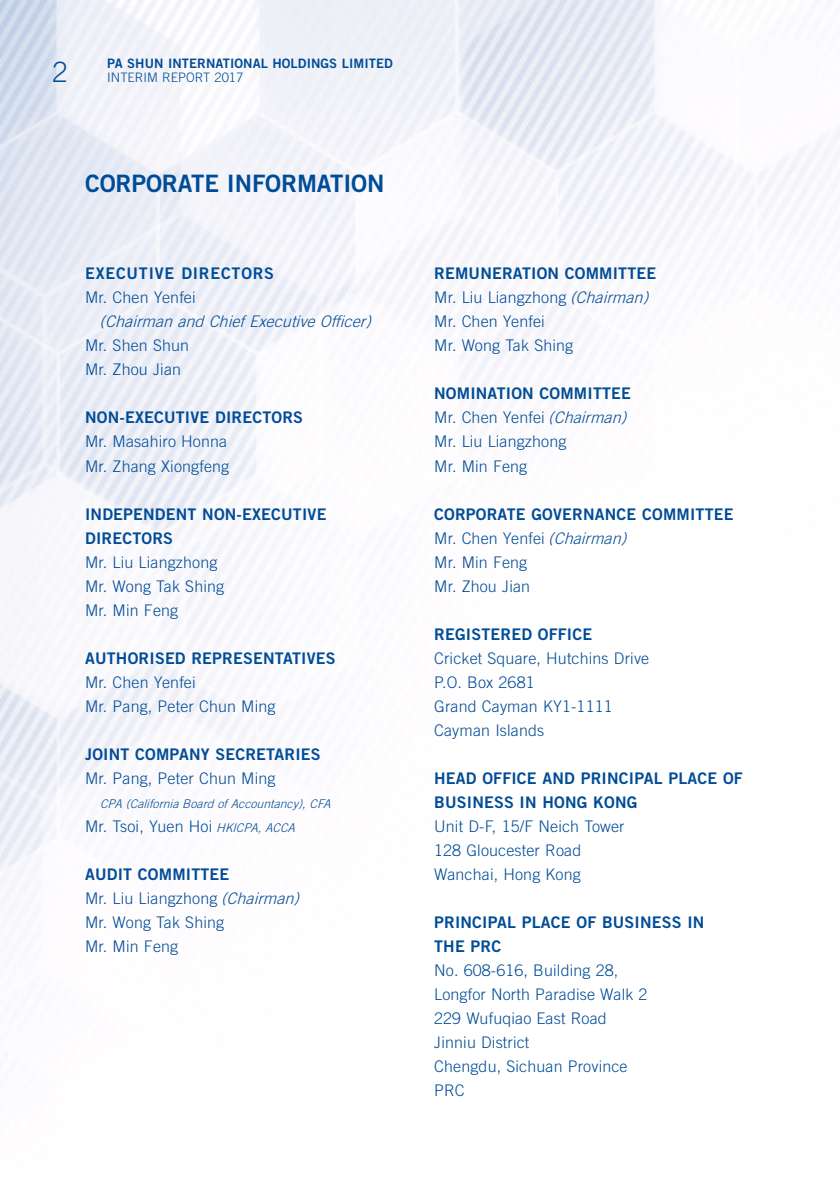
<style>
.page{position:relative;width:840px;height:1191px;background:#fff}
.page>*{position:absolute;margin:0;border:0;box-sizing:border-box;transform-origin:0 0}
.t1{font:300 28px "Trade Gothic LT Std";color:#004c97}
.Heading_1{font:24px "Trade Gothic LT Std Bd 2";letter-spacing:-.005em;color:#004c97}
.Body_Text{font:300 16px "Trade Gothic LT Std";letter-spacing:.01em;color:#004c97}
.Body_Text-2{font:16px/24px "Trade Gothic LT Std Bd 2";letter-spacing:.01em;color:#004c97}
.Body_Text-3{font:italic 300 16px "Trade Gothic LT Std";color:#004c97}
.Heading_2{font:16px "Trade Gothic LT Std Bd 2";letter-spacing:.05em;color:#004c97}
.Body_Text-4{font:13px "Trade Gothic LT Std Bd 2";letter-spacing:.005em;color:#004c97}
.Body_Text-5{font:300 13px "Trade Gothic LT Std";letter-spacing:.005em;color:#004c97}
.Body_Text-6{font:italic 300 12px "Trade Gothic LT Std";color:#004c97}
.s1{font-style:italic;font-size:12px}
.s2{font-style:italic}
</style>
<div class="page">
<img style="left:0;top:0;width:839px;height:904px">
<p class="t1" style="left:52px;top:55px;width:17px">2</p>
<p class="Body_Text-4" style="left:107px;top:56px;width:287px">PA SHUN INTERNATIONAL HOLDINGS LIMITED</p>
<p class="Body_Text-5" style="left:107px;top:70px;width:138px">INTERIM REPORT 2017</p>
<p class="Heading_1" style="left:85px;top:168px;width:301px">CORPORATE INFORMATION</p>
<p class="Heading_2" style="left:85px;top:264px;width:190px">EXECUTIVE DIRECTORS</p>
<p class="Body_Text" style="left:85px;top:288px;width:112px">Mr. Chen Yenfei</p>
<p class="Body_Text-3" style="left:100px;top:312px;width:277px">(Chairman and Chief Executive Officer)</p>
<p class="Body_Text" style="left:85px;top:336px;width:105px">Mr. Shen Shun</p>
<p class="Body_Text" style="left:85px;top:360px;width:97px">Mr. Zhou Jian</p>
<p class="Body_Text-2" style="left:85px;top:405px;width:219px">NON-EXECUTIVE DIRECTORS</p>
<p class="Body_Text" style="left:85px;top:432px;width:143px">Mr. Masahiro Honna</p>
<p class="Body_Text" style="left:85px;top:456px;width:145px">Mr. Zhang Xiongfeng</p>
<p class="Body_Text-2" style="left:85px;top:501px;width:243px">INDEPENDENT NON-EXECUTIVE<br>DIRECTORS</p>
<p class="Body_Text" style="left:85px;top:552px;width:134px">Mr. Liu Liangzhong</p>
<p class="Body_Text" style="left:85px;top:576px;width:140px">Mr. Wong Tak Shing</p>
<p class="Body_Text" style="left:85px;top:600px;width:95px">Mr. Min Feng</p>
<p class="Body_Text-2" style="left:85px;top:645px;width:252px">AUTHORISED REPRESENTATIVES</p>
<p class="Body_Text" style="left:85px;top:672px;width:112px">Mr. Chen Yenfei</p>
<p class="Body_Text" style="left:85px;top:696px;width:192px">Mr. Pang, Peter Chun Ming</p>
<p class="Body_Text-2" style="left:85px;top:741px;width:237px">JOINT COMPANY SECRETARIES</p>
<p class="Body_Text" style="left:85px;top:768px;width:192px">Mr. Pang, Peter Chun Ming</p>
<p class="Body_Text-6" style="left:100px;top:796px;width:235px">CPA (California Board of Accountancy), CFA</p>
<p class="Body_Text" style="left:85px;top:816px;width:215px">Mr. Tsoi, Yuen Hoi <span class="s1">HKICPA,ACCA</span></p>
<p class="Body_Text-2" style="left:85px;top:861px;width:146px">AUDIT COMMITTEE</p>
<p class="Body_Text" style="left:85px;top:888px;width:220px">Mr. Liu Liangzhong <span class="s2">(Chairman)</span></p>
<p class="Body_Text" style="left:85px;top:912px;width:140px">Mr. Wong Tak Shing</p>
<p class="Body_Text" style="left:85px;top:936px;width:95px">Mr. Min Feng</p>
<p class="Body_Text-2" style="left:434px;top:261px;width:223px">REMUNERATION COMMITTEE</p>
<p class="Body_Text" style="left:434px;top:288px;width:220px">Mr. Liu Liangzhong <span class="s2">(Chairman)</span></p>
<p class="Body_Text" style="left:434px;top:312px;width:112px">Mr. Chen Yenfei</p>
<p class="Body_Text" style="left:434px;top:336px;width:140px">Mr. Wong Tak Shing</p>
<p class="Body_Text-2" style="left:434px;top:381px;width:198px">NOMINATION COMMITTEE</p>
<p class="Body_Text" style="left:434px;top:408px;width:198px">Mr. Chen Yenfei <span class="s2">(Chairman)</span></p>
<p class="Body_Text" style="left:434px;top:432px;width:134px">Mr. Liu Liangzhong</p>
<p class="Body_Text" style="left:434px;top:456px;width:95px">Mr. Min Feng</p>
<p class="Body_Text-2" style="left:434px;top:501px;width:301px">CORPORATE GOVERNANCE COMMITTEE</p>
<p class="Body_Text" style="left:434px;top:528px;width:198px">Mr. Chen Yenfei <span class="s2">(Chairman)</span></p>
<p class="Body_Text" style="left:434px;top:552px;width:95px">Mr. Min Feng</p>
<p class="Body_Text" style="left:434px;top:576px;width:97px">Mr. Zhou Jian</p>
<p class="Body_Text-2" style="left:434px;top:621px;width:159px">REGISTERED OFFICE</p>
<p class="Body_Text" style="left:434px;top:648px;width:216px">Cricket Square, Hutchins Drive</p>
<p class="Body_Text" style="left:434px;top:672px;width:102px">P.O. Box 2681</p>
<p class="Body_Text" style="left:434px;top:696px;width:180px">Grand Cayman KY1-1111</p>
<p class="Body_Text" style="left:434px;top:720px;width:112px">Cayman Islands</p>
<p class="Body_Text-2" style="left:434px;top:765px;width:310px">HEAD OFFICE AND PRINCIPAL PLACE OF<br>BUSINESS IN HONG KONG</p>
<p class="Body_Text" style="left:434px;top:816px;width:192px">Unit D-F, 15/F Neich Tower</p>
<p class="Body_Text" style="left:434px;top:840px;width:148px">128 Gloucester Road</p>
<p class="Body_Text" style="left:434px;top:864px;width:148px">Wanchai, Hong Kong</p>
<p class="Body_Text-2" style="left:434px;top:909px;width:272px">PRINCIPAL PLACE OF BUSINESS IN<br>THE PRC</p>
<p class="Body_Text" style="left:434px;top:960px;width:185px">No. 608-616, Building 28,</p>
<p class="Body_Text" style="left:434px;top:984px;width:215px">Longfor North Paradise Walk 2</p>
<p class="Body_Text" style="left:434px;top:1008px;width:174px">229 Wufuqiao East Road</p>
<p class="Body_Text" style="left:434px;top:1032px;width:97px">Jinniu District</p>
<p class="Body_Text" style="left:434px;top:1056px;width:195px">Chengdu, Sichuan Province</p>
<p class="Body_Text" style="left:434px;top:1080px;width:32px">PRC</p>
</div>
